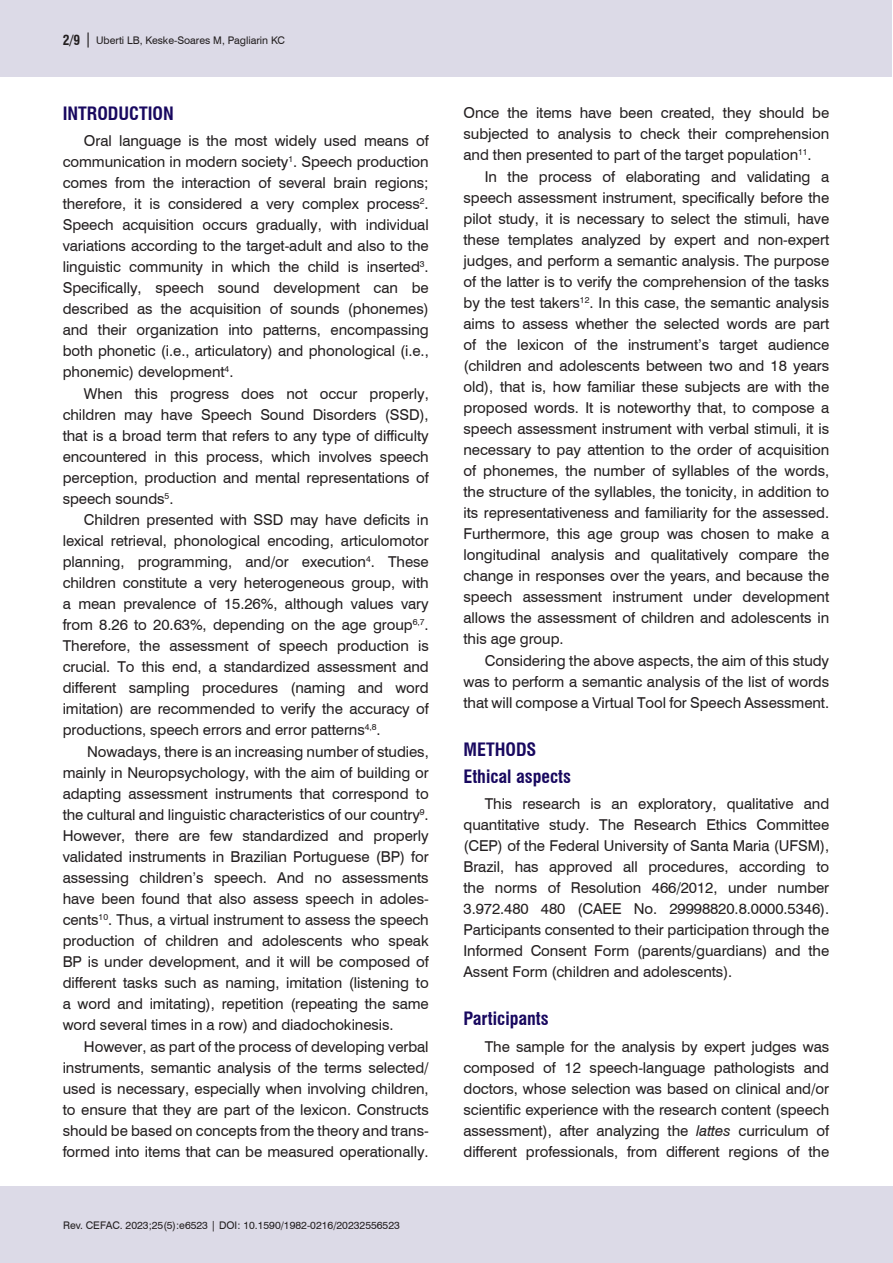
<style>
.page{position:relative;width:893px;height:1263px;background:#fff}
.page>*{position:absolute;margin:0;border:0;box-sizing:border-box;transform-origin:0 0}
.Nivel_2{font:700 condensed 18px "Swiss 721 BT";color:#18085f}
.Nivel_1{font:700 condensed 18px "Swiss 721 BT";color:#18085f}
.Corpo_do_texto_INGLES{font:15px/21px "Swiss 721 BT";letter-spacing:-.005em;color:#231f20;text-align:justify}
.t1{font:10.5px "Swiss 721 BT";color:#231f20}
.s1{font-weight:700;font-stretch:condensed;font-size:13.5px}
.s2{font-size:15px}
.s3{font-style:italic}
</style>
<div class="page">
<div style="left:0;top:1186px;width:892px;height:77px;background:#dcdae7"></div>
<div style="left:0;top:0;width:892px;height:77px;background:#dcdae7"></div>
<p class="t1" style="left:63px;top:33px;width:224px"><span class="s1">2/9</span> <span class="s2">|</span> Uberti LB, Keske-Soares M, Pagliarin KC</p>
<p class="Nivel_1" style="left:63px;top:103px;width:113px">INTRODUCTION</p>
<p class="Corpo_do_texto_INGLES" style="left:63px;top:129px;width:368px;text-indent:21px">Oral language is the most widely used means of communication in modern society<sup>1</sup>. Speech production comes from the interaction of several brain regions; therefore, it is considered a very complex process<sup>2</sup>.<br>Speech acquisition occurs gradually, with individual variations according to the target-adult and also to the linguistic community in which the child is inserted<sup>3</sup>.<br>Specifically, speech sound development can be described as the acquisition of sounds (phonemes) and their organization into patterns, encompassing both phonetic (i.e., articulatory) and phonological (i.e., phonemic) development<sup>4</sup>.</p>
<p class="Corpo_do_texto_INGLES" style="left:63px;top:382px;width:368px;text-indent:21px">When this progress does not occur properly, children may have Speech Sound Disorders (SSD), that is a broad term that refers to any type of difficulty encountered in this process, which involves speech perception, production and mental representations of speech sounds<sup>5</sup>.</p>
<p class="Corpo_do_texto_INGLES" style="left:63px;top:509px;width:368px;text-indent:21px">Children presented with SSD may have deficits in lexical retrieval, phonological encoding, articulomotor planning, programming, and/or execution<sup>4</sup>. These children constitute a very heterogeneous group, with a mean prevalence of 15.26%, although values vary from 8.26 to 20.63%, depending on the age group<sup>6,7</sup>.<br>Therefore, the assessment of speech production is crucial. To this end, a standardized assessment and different sampling procedures (naming and word imitation) are recommended to verify the accuracy of productions, speech errors and error patterns<sup>4,8</sup>.</p>
<p class="Corpo_do_texto_INGLES" style="left:63px;top:740px;width:368px;text-indent:24px">Nowadays, there is an increasing number of studies, mainly in Neuropsychology, with the aim of building or adapting assessment instruments that correspond to the cultural and linguistic characteristics of our country<sup>9</sup>.<br>However, there are few standardized and properly validated instruments in Brazilian Portuguese (BP) for assessing children’s speech. And no assessments have been found that also assess speech in adoles&shy;cents<sup>10</sup>. Thus, a virtual instrument to assess the speech production of children and adolescents who speak BP is under development, and it will be composed of different tasks such as naming, imitation (listening to a word and imitating), repetition (repeating the same word several times in a row) and diadochokinesis.</p>
<p class="Corpo_do_texto_INGLES" style="left:63px;top:1035px;width:368px;text-indent:21px">However, as part of the process of developing verbal instruments, semantic analysis of the terms selected/ used is necessary, especially when involving children, to ensure that they are part of the lexicon. Constructs should be based on concepts from the theory and trans&shy;formed into items that can be measured operationally.</p>
<p class="t1" style="left:63px;top:1218px;width:338px">Rev. CEFAC. 2023;25(5):e6523 | DOI: 10.1590/1982-0216/20232556523</p>
<p class="Corpo_do_texto_INGLES" style="left:463px;top:101px;width:367px">Once the items have been created, they should be subjected to analysis to check their comprehension and then presented to part of the target population<sup>11</sup>.</p>
<p class="Corpo_do_texto_INGLES" style="left:463px;top:165px;width:367px;text-indent:21px">In the process of elaborating and validating a speech assessment instrument, specifically before the pilot study, it is necessary to select the stimuli, have these templates analyzed by expert and non-expert judges, and perform a semantic analysis. The purpose of the latter is to verify the comprehension of the tasks by the test takers<sup>12</sup>. In this case, the semantic analysis aims to assess whether the selected words are part of the lexicon of the instrument’s target audience (children and adolescents between two and 18 years old), that is, how familiar these subjects are with the proposed words. It is noteworthy that, to compose a speech assessment instrument with verbal stimuli, it is necessary to pay attention to the order of acquisition of phonemes, the number of syllables of the words, the structure of the syllables, the tonicity, in addition to its representativeness and familiarity for the assessed.<br>Furthermore, this age group was chosen to make a longitudinal analysis and qualitatively compare the change in responses over the years, and because the speech assessment instrument under development allows the assessment of children and adolescents in this age group.</p>
<p class="Corpo_do_texto_INGLES" style="left:463px;top:649px;width:367px;text-indent:21px">Considering the above aspects, the aim of this study was to perform a semantic analysis of the list of words that will compose a Virtual Tool for Speech Assessment.</p>
<p class="Nivel_1" style="left:463px;top:739px;width:74px">METHODS</p>
<p class="Nivel_2" style="left:463px;top:765px;width:109px">Ethical aspects</p>
<p class="Corpo_do_texto_INGLES" style="left:463px;top:793px;width:367px;text-indent:21px">This research is an exploratory, qualitative and quantitative study. The Research Ethics Committee (CEP) of the Federal University of Santa Maria (UFSM), Brazil, has approved all procedures, according to the norms of Resolution 466/2012, under number 3.972.480 480 (CAEE No. 29998820.8.0000.5346).<br>Participants consented to their participation through the Informed Consent Form (parents/guardians) and the Assent Form (children and adolescents).</p>
<p class="Nivel_2" style="left:463px;top:1008px;width:87px">Participants</p>
<p class="Corpo_do_texto_INGLES" style="left:463px;top:1035px;width:367px;text-indent:21px">The sample for the analysis by expert judges was composed of 12 speech-language pathologists and doctors, whose selection was based on clinical and/or scientific experience with the research content (speech assessment), after analyzing the <span class="s3">lattes</span> curriculum of different professionals, from different regions of the</p>
</div>
